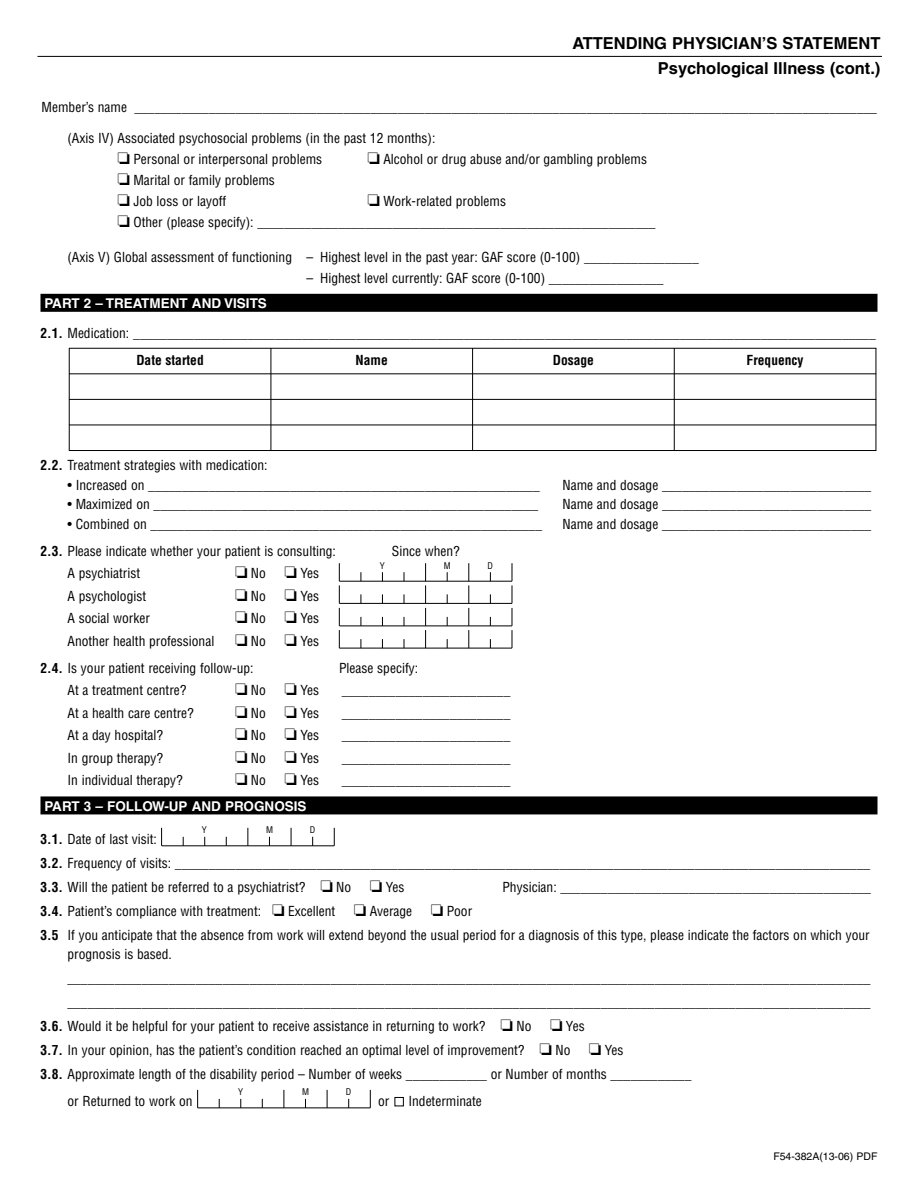
<style>
.page{position:relative;width:918px;height:1188px;background:#fff}
.page>*{position:absolute;margin:0;border:0;box-sizing:border-box;transform-origin:0 0}
.t1{font:700 16.5px/25.5px "Helvetica";color:#000;text-align:right}
.t2{font:condensed 13.5px/21px "Helvetica";color:#000}
.t3{font:700 13.5px "Helvetica";color:#fff}
.t4{font:700 condensed 13.5px "Helvetica";color:#000}
.t5{font:10.5px "Helvetica";color:#000}
.t6{font:condensed 9px "Helvetica";color:#000}
.s1{font-weight:700}
</style>
<div class="page">
<hr style="left:38px;top:56px;width:844px;height:1px;background:#000">
<div style="left:40px;top:294px;width:838px;height:18px;background:#000"></div>
<div style="left:40px;top:796px;width:838px;height:18px;background:#000"></div>
<div style="left:395px;top:1097px;width:9px;height:9px;border:1px solid #000"></div>
<hr style="left:69px;top:348px;width:1px;height:103px;background:#000">
<hr style="left:271px;top:348px;width:1px;height:103px;background:#000">
<hr style="left:472px;top:348px;width:1px;height:103px;background:#000">
<hr style="left:674px;top:348px;width:1px;height:103px;background:#000">
<hr style="left:876px;top:348px;width:1px;height:103px;background:#000">
<hr style="left:69px;top:348px;width:807px;height:1px;background:#000">
<hr style="left:69px;top:374px;width:807px;height:1px;background:#000">
<hr style="left:69px;top:399px;width:807px;height:1px;background:#000">
<hr style="left:69px;top:425px;width:807px;height:1px;background:#000">
<hr style="left:69px;top:450px;width:807px;height:1px;background:#000">
<hr style="left:339px;top:581px;width:173px;height:1px;background:#000">
<hr style="left:339px;top:603px;width:173px;height:1px;background:#000">
<hr style="left:339px;top:626px;width:173px;height:1px;background:#000">
<svg style="left:425px;top:563px;width:1px;height:85px"></svg>
<svg style="left:469px;top:563px;width:1px;height:85px"></svg>
<hr style="left:339px;top:648px;width:173px;height:1px;background:#000">
<svg style="left:339px;top:563px;width:1px;height:85px"></svg>
<svg style="left:512px;top:563px;width:1px;height:85px"></svg>
<svg style="left:248px;top:828px;width:1px;height:18px"></svg>
<svg style="left:291px;top:828px;width:1px;height:18px"></svg>
<hr style="left:162px;top:846px;width:172px;height:1px;background:#000">
<svg style="left:161px;top:828px;width:1px;height:18px"></svg>
<svg style="left:334px;top:828px;width:1px;height:18px"></svg>
<svg style="left:284px;top:1090px;width:1px;height:18px"></svg>
<svg style="left:327px;top:1090px;width:1px;height:18px"></svg>
<hr style="left:198px;top:1108px;width:172px;height:1px;background:#000">
<svg style="left:197px;top:1090px;width:1px;height:18px"></svg>
<svg style="left:370px;top:1090px;width:1px;height:18px"></svg>
<p class="t1" style="left:572px;top:32px;width:310px">ATTENDING PHYSICIAN’S STATEMENT<br>Psychological Illness (cont.)</p>
<p class="t2" style="left:42px;top:98px;width:837px">Member’s name ______________________________________________________________________________________________________________</p>
<p class="t2" style="left:118px;top:129px;width:319px;text-indent:-50px">(Axis IV) Associated psychosocial problems (in the past 12 months): ❏ Personal or interpersonal problems</p>
<p class="t2" style="left:368px;top:150px;width:281px">❏ Alcohol or drug abuse and/or gambling problems</p>
<p class="t2" style="left:118px;top:171px;width:159px">❏ Marital or family problems ❏ Job loss or layoff</p>
<p class="t2" style="left:118px;top:192px;width:540px;text-indent:250px">❏ Work-related problems<br>❏ Other (please specify): ___________________________________________________________</p>
<p class="t2" style="left:67px;top:247px;width:633px">(Axis V) Global assessment of functioning – Highest level in the past year: GAF score (0-100) _________________</p>
<p class="t2" style="left:307px;top:268px;width:358px">– Highest level currently: GAF score (0-100) _________________</p>
<p class="t3" style="left:45px;top:298px;width:224px">PART 2 – TREATMENT AND VISITS</p>
<p class="t2" style="left:40px;top:324px;width:837px"><span class="s1">2.1.</span> Medication: ______________________________________________________________________________________________________________</p>
<p class="t4" style="left:136px;top:355px;width:69px">Date started</p>
<p class="t4" style="left:356px;top:355px;width:34px">Name</p>
<p class="t4" style="left:553px;top:355px;width:43px">Dosage</p>
<p class="t4" style="left:747px;top:355px;width:58px">Frequency</p>
<p class="t2" style="left:40px;top:456px;width:229px"><span class="s1">2.2.</span> Treatment strategies with medication:</p>
<p class="t2" style="left:67px;top:475px;width:474px">• Increased on __________________________________________________________</p>
<p class="t2" style="left:562px;top:475px;width:310px">Name and dosage _______________________________</p>
<p class="t2" style="left:67px;top:495px;width:472px">• Maximized on _________________________________________________________</p>
<p class="t2" style="left:562px;top:495px;width:310px">Name and dosage _______________________________</p>
<p class="t2" style="left:67px;top:514px;width:476px">• Combined on __________________________________________________________</p>
<p class="t2" style="left:562px;top:514px;width:310px">Name and dosage _______________________________</p>
<p class="t2" style="left:40px;top:541px;width:297px"><span class="s1">2.3.</span> Please indicate whether your patient is consulting:</p>
<p class="t2" style="left:392px;top:541px;width:70px">Since when?</p>
<p class="t2" style="left:67px;top:564px;width:74px">A psychiatrist</p>
<p class="t2" style="left:235px;top:564px;width:86px">❏ No ❏ Yes</p>
<p class="t2" style="left:67px;top:586px;width:80px">A psychologist</p>
<p class="t2" style="left:235px;top:586px;width:86px">❏ No ❏ Yes</p>
<p class="t2" style="left:67px;top:609px;width:84px">A social worker</p>
<p class="t2" style="left:235px;top:609px;width:86px">❏ No ❏ Yes</p>
<p class="t2" style="left:67px;top:631px;width:148px">Another health professional</p>
<p class="t6" style="left:380px;top:562px;width:7px">Y</p>
<p class="t6" style="left:444px;top:562px;width:9px">M</p>
<p class="t6" style="left:487px;top:562px;width:7px">D</p>
<p class="t2" style="left:40px;top:628px;width:280px;line-height:27px;text-indent:195px">❏ No ❏ Yes<br><span class="s1">2.4.</span> Is your patient receiving follow-up:</p>
<p class="t2" style="left:339px;top:658px;width:81px">Please specify:</p>
<p class="t2" style="left:67px;top:681px;width:121px">At a treatment centre?</p>
<p class="t2" style="left:235px;top:681px;width:86px">❏ No ❏ Yes</p>
<p class="t2" style="left:67px;top:703px;width:128px">At a health care centre?</p>
<p class="t2" style="left:235px;top:703px;width:86px">❏ No ❏ Yes</p>
<p class="t2" style="left:67px;top:726px;width:97px">At a day hospital?</p>
<p class="t2" style="left:235px;top:726px;width:86px">❏ No ❏ Yes</p>
<p class="t2" style="left:67px;top:748px;width:97px">In group therapy?</p>
<p class="t2" style="left:235px;top:748px;width:86px">❏ No ❏ Yes</p>
<p class="t2" style="left:67px;top:771px;width:117px">In individual therapy?</p>
<p class="t2" style="left:235px;top:771px;width:86px">❏ No ❏ Yes</p>
<p class="t2" style="left:342px;top:681px;width:170px">_________________________</p>
<p class="t2" style="left:342px;top:703px;width:170px">_________________________</p>
<p class="t2" style="left:342px;top:726px;width:170px">_________________________</p>
<p class="t2" style="left:342px;top:748px;width:170px">_________________________</p>
<p class="t2" style="left:342px;top:771px;width:170px">_________________________</p>
<p class="t3" style="left:45px;top:801px;width:264px">PART 3 – FOLLOW-UP AND PROGNOSIS</p>
<p class="t2" style="left:40px;top:828px;width:831px;line-height:24px"><span class="s1">3.1.</span> Date of last visit:<br><span class="s1">3.2.</span> Frequency of visits: _______________________________________________________________________________________________________<br><span class="s1">3.3.</span> Will the patient be referred to a psychiatrist? ❏ No ❏ Yes</p>
<p class="t6" style="left:202px;top:826px;width:7px">Y</p>
<p class="t6" style="left:266px;top:826px;width:9px">M</p>
<p class="t6" style="left:310px;top:826px;width:7px">D</p>
<p class="t2" style="left:502px;top:877px;width:370px">Physician: ______________________________________________</p>
<p class="t2" style="left:40px;top:900px;width:831px;line-height:24px"><span class="s1">3.4.</span> Patient’s compliance with treatment: ❏ Excellent ❏ Average ❏ Poor<br><span class="s1">3.5</span> If you anticipate that the absence from work will extend beyond the usual period for a diagnosis of this type, please indicate the factors on which your</p>
<p class="t2" style="left:67px;top:945px;width:106px">prognosis is based.</p>
<p class="t2" style="left:67px;top:969px;width:805px">_______________________________________________________________________________________________________________________</p>
<p class="t2" style="left:67px;top:993px;width:805px">_______________________________________________________________________________________________________________________</p>
<p class="t2" style="left:40px;top:1017px;width:546px"><span class="s1">3.6.</span> Would it be helpful for your patient to receive assistance in returning to work? ❏ No ❏ Yes</p>
<p class="t2" style="left:40px;top:1041px;width:585px"><span class="s1">3.7.</span> In your opinion, has the patient’s condition reached an optimal level of improvement? ❏ No ❏ Yes</p>
<p class="t2" style="left:41px;top:1065px;width:652px"><span class="s1">3.8.</span> Approximate length of the disability period – Number of weeks ____________ or Number of months ____________</p>
<p class="t2" style="left:67px;top:1092px;width:127px">or Returned to work on</p>
<p class="t2" style="left:378px;top:1092px;width:13px">or</p>
<p class="t2" style="left:408px;top:1092px;width:75px">Indeterminate</p>
<p class="t6" style="left:238px;top:1088px;width:7px">Y</p>
<p class="t6" style="left:302px;top:1088px;width:9px">M</p>
<p class="t6" style="left:346px;top:1088px;width:7px">D</p>
<p class="t5" style="left:773px;top:1152px;width:106px">F54-382A(13-06) PDF</p>
</div>
